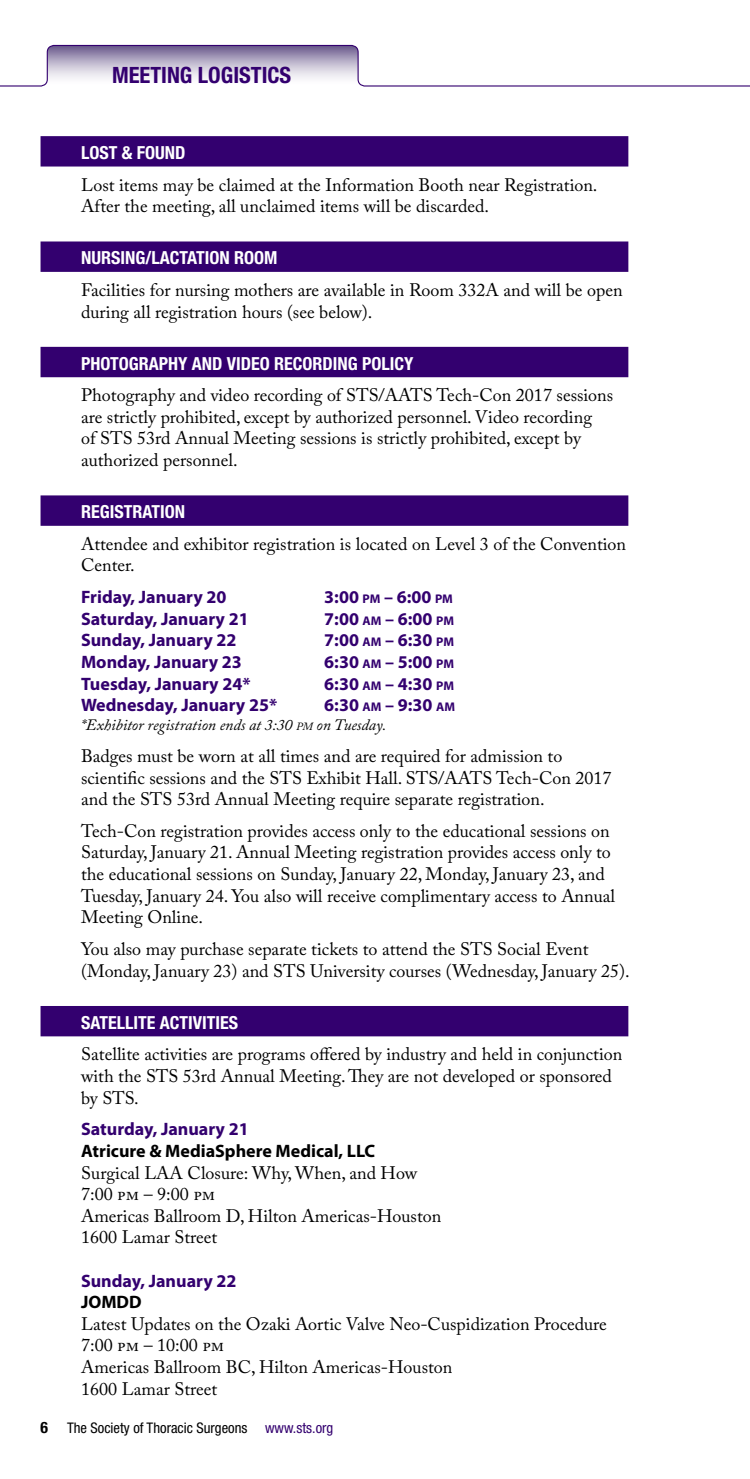
<style>
.page{position:relative;width:750px;height:1479px;background:#fff}
.page>*{position:absolute;margin:0;border:0;box-sizing:border-box;transform-origin:0 0}
.t1{font:700 condensed 22.5px "Helvetica Neue";color:#33006f}
.t2{font:18px/21.6px "Adobe Caslon Pro";color:#000}
.t3{font:700 18px "Myriad Pro";color:#33006f}
.t4{font:700 condensed 18px "Helvetica Neue";color:#fff}
.t5{font:700 18px "Myriad Pro";color:#000}
.t6{font:italic 15.75px "Adobe Caslon Pro";color:#000}
.t7{font:condensed 14.62px "Helvetica Neue";color:#000}
.s1{font-size:12.6px}
.s2{font-size:11.03px}
.s3{font-weight:700;font-size:15.75px}
.s4{color:#33006f}
</style>
<div class="page">
<svg style="left:0;top:45px;width:749px;height:41px"></svg>
<div style="left:40px;top:136px;width:588px;height:30px;background:#33006f"></div>
<div style="left:40px;top:241px;width:588px;height:31px;background:#33006f"></div>
<div style="left:40px;top:347px;width:588px;height:30px;background:#33006f"></div>
<div style="left:40px;top:495px;width:588px;height:31px;background:#33006f"></div>
<div style="left:40px;top:1005px;width:588px;height:31px;background:#33006f"></div>
<p class="t1" style="left:112px;top:61px;width:181px">MEETING LOGISTICS</p>
<p class="t4" style="left:81px;top:141px;width:106px">LOST &amp; FOUND</p>
<p class="t2" style="left:81px;top:173px;width:515px">Lost items may be claimed at the Information Booth near Registration.<br>After the meeting, all unclaimed items will be discarded.</p>
<p class="t4" style="left:81px;top:247px;width:198px">NURSING/LACTATION ROOM</p>
<p class="t2" style="left:81px;top:279px;width:543px">Facilities for nursing mothers are available in Room 332A and will be open during all registration hours (see below).</p>
<p class="t4" style="left:81px;top:352px;width:334px">PHOTOGRAPHY AND VIDEO RECORDING POLICY</p>
<p class="t2" style="left:81px;top:384px;width:533px">Photography and video recording of STS/AATS Tech-Con 2017 sessions are strictly prohibited, except by authorized personnel. Video recording<br>of STS 53rd Annual Meeting sessions is strictly prohibited, except by authorized personnel.</p>
<p class="t4" style="left:81px;top:501px;width:105px">REGISTRATION</p>
<p class="t2" style="left:81px;top:533px;width:546px">Attendee and exhibitor registration is located on Level 3 of the Convention<br>Center.</p>
<p class="t3" style="left:81px;top:587px;width:147px">Friday, January 20</p>
<p class="t3" style="left:324px;top:587px;width:130px">3:00 <span class="s1">PM</span> – 6:00 <span class="s1">PM</span></p>
<p class="t3" style="left:81px;top:608px;width:169px">Saturday, January 21</p>
<p class="t3" style="left:324px;top:608px;width:131px">7:00 <span class="s1">AM</span> – 6:00 <span class="s1">PM</span></p>
<p class="t3" style="left:81px;top:630px;width:157px">Sunday, January 22</p>
<p class="t3" style="left:324px;top:630px;width:131px">7:00 <span class="s1">AM</span> – 6:30 <span class="s1">PM</span></p>
<p class="t3" style="left:81px;top:652px;width:162px">Monday, January 23</p>
<p class="t3" style="left:324px;top:652px;width:131px">6:30 <span class="s1">AM</span> – 5:00 <span class="s1">PM</span></p>
<p class="t3" style="left:81px;top:673px;width:171px">Tuesday, January 24*</p>
<p class="t3" style="left:324px;top:673px;width:131px">6:30 <span class="s1">AM</span> – 4:30 <span class="s1">PM</span></p>
<p class="t3" style="left:81px;top:695px;width:197px">Wednesday, January 25*</p>
<p class="t3" style="left:324px;top:695px;width:132px">6:30 <span class="s1">AM</span> – 9:30 <span class="s1">AM</span></p>
<p class="t6" style="left:81px;top:715px;width:306px">*Exhibitor registration ends at 3:30 <span class="s2">pm</span> on Tuesday.</p>
<p class="t2" style="left:81px;top:745px;width:532px">Badges must be worn at all times and are required for admission to scientific sessions and the STS Exhibit Hall. STS/AATS Tech-Con 2017 and the STS 53rd Annual Meeting require separate registration.</p>
<p class="t2" style="left:81px;top:819px;width:535px">Tech-Con registration provides access only to the educational sessions on Saturday, January 21. Annual Meeting registration provides access only to the educational sessions on Sunday, January 22, Monday, January 23, and Tuesday, January 24. You also will receive complimentary access to Annual Meeting Online.</p>
<p class="t2" style="left:81px;top:938px;width:547px">You also may purchase separate tickets to attend the STS Social Event (Monday, January 23) and STS University courses (Wednesday, January 25).</p>
<p class="t4" style="left:81px;top:1011px;width:158px">SATELLITE ACTIVITIES</p>
<p class="t2" style="left:81px;top:1043px;width:542px">Satellite activities are programs offered by industry and held in conjunction with the STS 53rd Annual Meeting. They are not developed or sponsored by STS.</p>
<p class="t3" style="left:81px;top:1119px;width:169px">Saturday, January 21</p>
<p class="t5" style="left:81px;top:1140px;width:295px">Atricure &amp; MediaSphere Medical, LLC</p>
<p class="t2" style="left:81px;top:1161px;width:361px">Surgical LAA Closure: Why, When, and How<br>7:00 pm – 9:00 pm<br>Americas Ballroom D, Hilton Americas-Houston<br>1600 Lamar Street</p>
<p class="t3" style="left:81px;top:1270px;width:157px">Sunday, January 22</p>
<p class="t5" style="left:81px;top:1291px;width:62px">JOMDD</p>
<p class="t2" style="left:81px;top:1312px;width:527px">Latest Updates on the Ozaki Aortic Valve Neo-Cuspidization Procedure 7:00 pm – 10:00 pm<br>Americas Ballroom BC, Hilton Americas-Houston<br>1600 Lamar Street</p>
<p class="t7" style="left:40px;top:1419px;width:294px"><span class="s3">6</span> The Society of Thoracic Surgeons <span class="s4">www.sts.org</span></p>
</div>
